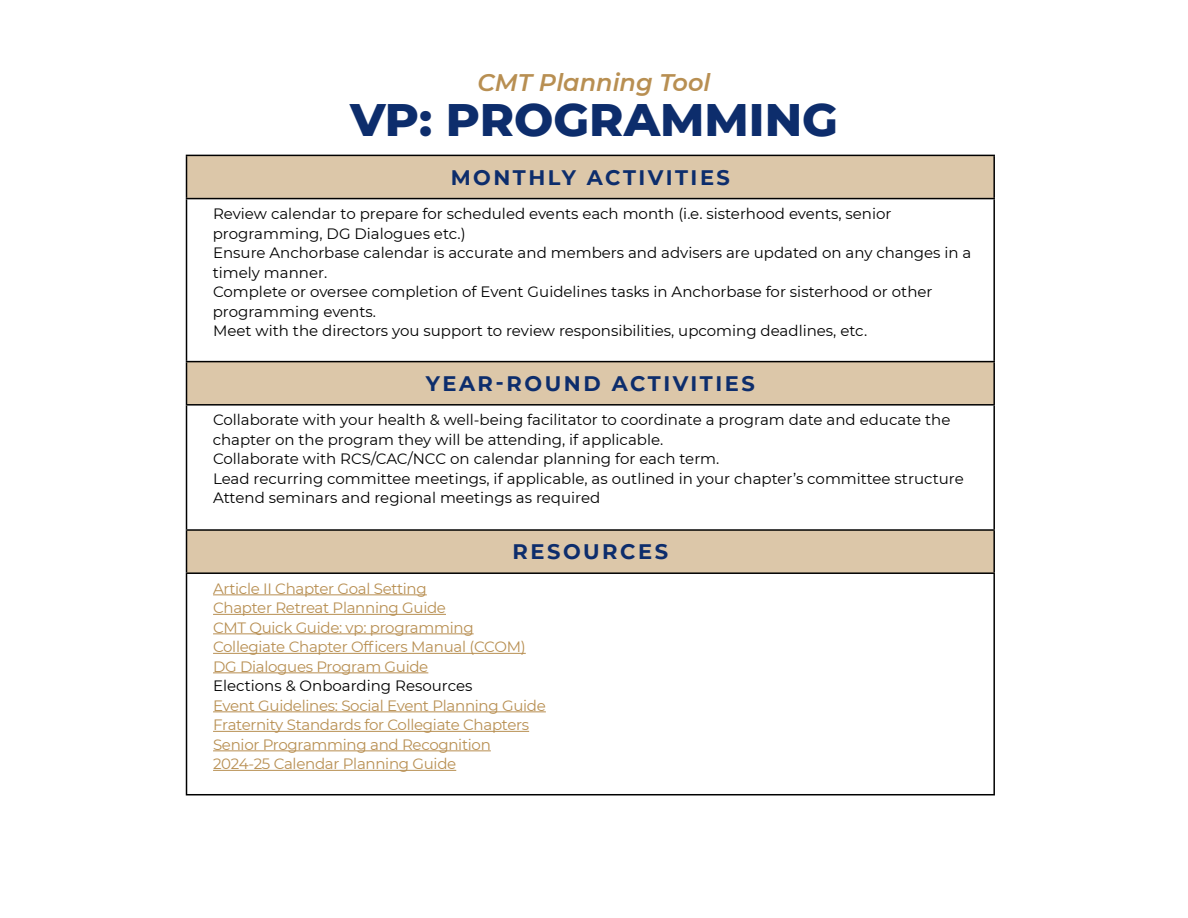
<style>
.page{position:relative;width:1188px;height:918px;background:#fff}
.page>*{position:absolute;margin:0;border:0;box-sizing:border-box;transform-origin:0 0}
.t1{font:800 46.5px "Montserrat";color:#0d2d6c}
.t2{font:italic 600 24px "Montserrat";color:#b88f52}
.t3{font:700 21px "Montserrat";letter-spacing:.12em;color:#0d2d6c}
.t4{font:15px/19.5px "Montserrat";color:#000}
.t5{font:15px/19.5px "Montserrat";letter-spacing:-.02em;color:#b88f52}
</style>
<div class="page">
<svg style="left:187px;top:156px;width:806px;height:416px"></svg>
<hr style="left:186px;top:199px;width:1px;height:162px;background:#000">
<hr style="left:993px;top:199px;width:2px;height:162px;background:#000">
<hr style="left:186px;top:574px;width:1px;height:220px;background:#000">
<hr style="left:993px;top:574px;width:2px;height:220px;background:#000">
<hr style="left:186px;top:794px;width:809px;height:1px;background:#000">
<hr style="left:186px;top:155px;width:809px;height:1px;background:#000">
<hr style="left:186px;top:156px;width:1px;height:42px;background:#000">
<hr style="left:993px;top:156px;width:2px;height:42px;background:#000">
<hr style="left:186px;top:198px;width:809px;height:1px;background:#000">
<hr style="left:186px;top:361px;width:809px;height:1px;background:#000">
<hr style="left:186px;top:362px;width:1px;height:42px;background:#000">
<hr style="left:993px;top:362px;width:2px;height:42px;background:#000">
<hr style="left:186px;top:531px;width:1px;height:41px;background:#000">
<hr style="left:993px;top:531px;width:2px;height:41px;background:#000">
<hr style="left:186px;top:572px;width:809px;height:2px;background:#000">
<hr style="left:186px;top:404px;width:809px;height:2px;background:#000">
<hr style="left:186px;top:406px;width:1px;height:123px;background:#000">
<hr style="left:993px;top:406px;width:2px;height:123px;background:#000">
<hr style="left:186px;top:529px;width:809px;height:2px;background:#000">
<hr style="left:213px;top:594px;width:214px;height:1px;background:#b88f52">
<hr style="left:213px;top:614px;width:233px;height:1px;background:#b88f52">
<hr style="left:213px;top:633px;width:261px;height:1px;background:#b88f52">
<hr style="left:213px;top:653px;width:313px;height:1px;background:#b88f52">
<hr style="left:213px;top:672px;width:215px;height:1px;background:#b88f52">
<hr style="left:213px;top:711px;width:333px;height:1px;background:#b88f52">
<hr style="left:213px;top:731px;width:316px;height:1px;background:#b88f52">
<hr style="left:213px;top:750px;width:278px;height:1px;background:#b88f52">
<hr style="left:213px;top:770px;width:243px;height:1px;background:#b88f52">
<h2 class="t2" style="left:478px;top:66px;width:234px">CMT Planning Tool</h2>
<h1 class="t1" style="left:350px;top:86px;width:489px">VP: PROGRAMMING</h1>
<h3 class="t3" style="left:451px;top:162px;width:281px">MONTHLY ACTIVITIES</h3>
<p class="t4" style="left:213px;top:204px;width:760px">Review calendar to prepare for scheduled events each month (i.e. sisterhood events, senior programming, DG Dialogues etc.)<br>Ensure Anchorbase calendar is accurate and members and advisers are updated on any changes in a timely manner.<br>Complete or oversee completion of Event Guidelines tasks in Anchorbase for sisterhood or other programming events.<br>Meet with the directors you support to review responsibilities, upcoming deadlines, etc.</p>
<h3 class="t3" style="left:426px;top:368px;width:331px">YEAR-ROUND ACTIVITIES</h3>
<p class="t4" style="left:213px;top:410px;width:752px">Collaborate with your health &amp; well-being facilitator to coordinate a program date and educate the chapter on the program they will be attending, if applicable.<br>Collaborate with RCS/CAC/NCC on calendar planning for each term.<br>Lead recurring committee meetings, if applicable, as outlined in your chapter’s committee structure Attend seminars and regional meetings as required</p>
<h3 class="t3" style="left:513px;top:537px;width:157px">RESOURCES</h3>
<p class="t5" style="left:213px;top:578px;width:314px">Article II Chapter Goal Setting<br>Chapter Retreat Planning Guide<br>CMT Quick Guide: vp: programming Collegiate Chapter Officers Manual (CCOM)<br>DG Dialogues Program Guide</p>
<p class="t4" style="left:213px;top:676px;width:261px">Elections &amp; Onboarding Resources</p>
<p class="t5" style="left:213px;top:695px;width:334px">Event Guidelines: Social Event Planning Guide Fraternity Standards for Collegiate Chapters Senior Programming and Recognition 2024-25 Calendar Planning Guide</p>
</div>
